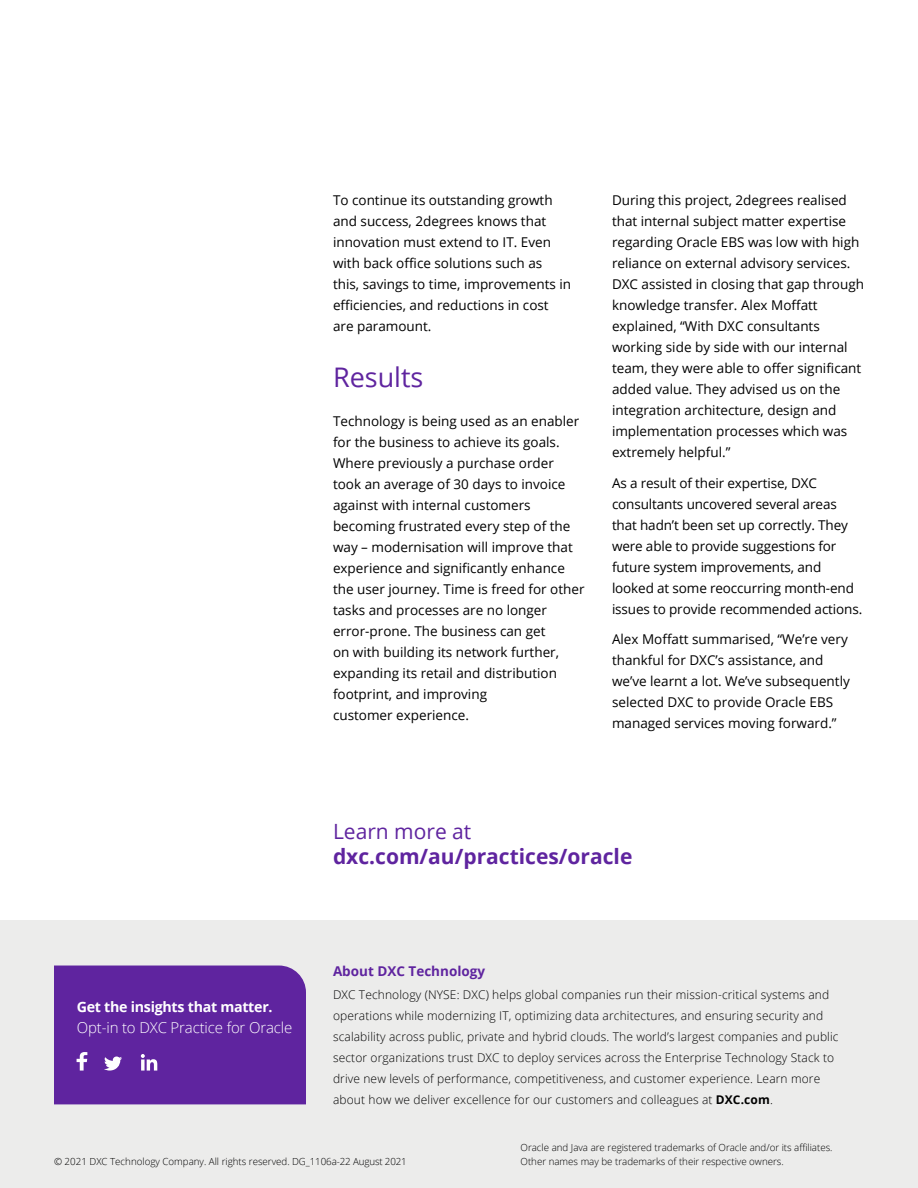
<style>
.page{position:relative;width:918px;height:1188px;background:#fff}
.page>*{position:absolute;margin:0;border:0;box-sizing:border-box;transform-origin:0 0}
.t1{font:27px "Open Sans";color:#5f249f}
.t2{font:700 21px "Open Sans";color:#5f249f}
.t3{font:21px "Open Sans";color:#5f249f}
.t4{font:300 15px "Open Sans";letter-spacing:-.01em;color:#fff}
.t5{font:700 14.25px "Open Sans";letter-spacing:-.02em;color:#fff}
.t6{font:13.5px/21px "Open Sans";color:#000}
.t7{font:700 13.5px "Open Sans";color:#5f249f}
.t8{font:300 12px/21px "Open Sans";letter-spacing:.01em;color:#000}
.t9{font:300 9.75px/13.5px "Open Sans";color:#000}
.s1{font-weight:700}
</style>
<div class="page">
<div style="left:1px;top:920px;width:917px;height:268px;background:#ececeb"></div>
<div style="left:54px;top:966px;width:252px;height:138px;background:#5f249f"></div>
<p class="t6" style="left:333px;top:189px;width:240px">To continue its outstanding growth and success, 2degrees knows that innovation must extend to IT. Even with back office solutions such as this, savings to time, improvements in efficiencies, and reductions in cost are paramount.</p>
<h1 class="t1" style="left:333px;top:359px;width:92px">Results</h1>
<p class="t6" style="left:333px;top:410px;width:253px">Technology is being used as an enabler for the business to achieve its goals.<br>Where previously a purchase order took an average of 30 days to invoice against with internal customers becoming frustrated every step of the way – modernisation will improve that experience and significantly enhance the user journey. Time is freed for other tasks and processes are no longer error-prone. The business can get<br>on with building its network further, expanding its retail and distribution footprint, and improving<br>customer experience.</p>
<p class="t6" style="left:612px;top:189px;width:254px">During this project, 2degrees realised that internal subject matter expertise regarding Oracle EBS was low with high reliance on external advisory services.<br>DXC assisted in closing that gap through knowledge transfer. Alex Moffatt explained, “With DXC consultants working side by side with our internal team, they were able to offer significant added value. They advised us on the integration architecture, design and implementation processes which was extremely helpful.”</p>
<p class="t6" style="left:612px;top:472px;width:252px">As a result of their expertise, DXC consultants uncovered several areas that hadn’t been set up correctly. They were able to provide suggestions for future system improvements, and looked at some reoccurring month-end issues to provide recommended actions.</p>
<p class="t6" style="left:612px;top:629px;width:239px">Alex Moffatt summarised, “We’re very thankful for DXC’s assistance, and we’ve learnt a lot. We’ve subsequently selected DXC to provide Oracle EBS managed services moving forward.”</p>
<h2 class="t3" style="left:333px;top:817px;width:140px">Learn more at</h2>
<h2 class="t2" style="left:333px;top:842px;width:301px">dxc.com/au/practices/oracle</h2>
<p class="t7" style="left:333px;top:961px;width:154px">About DXC Technology</p>
<p class="t8" style="left:333px;top:984px;width:507px">DXC Technology (NYSE: DXC) helps global companies run their mission-critical systems and operations while modernizing IT, optimizing data architectures, and ensuring security and scalability across public, private and hybrid clouds. The world’s largest companies and public sector organizations trust DXC to deploy services across the Enterprise Technology Stack to drive new levels of performance, competitiveness, and customer experience. Learn more about how we deliver excellence for our customers and colleagues at <span class="s1">DXC.com</span>.</p>
<p class="t9" style="left:521px;top:1141px;width:314px">Oracle and Java are registered trademarks of Oracle and/or its affiliates.<br>Other names may be trademarks of their respective owners.</p>
<p class="t5" style="left:77px;top:997px;width:197px">Get the insights that matter.</p>
<p class="t4" style="left:77px;top:1017px;width:217px">Opt-in to DXC Practice for Oracle</p>
<p class="t9" style="left:54px;top:1154px;width:354px">© 2021 DXC Technology Company. All rights reserved. DG_1106a-22 August 2021</p>
</div>
